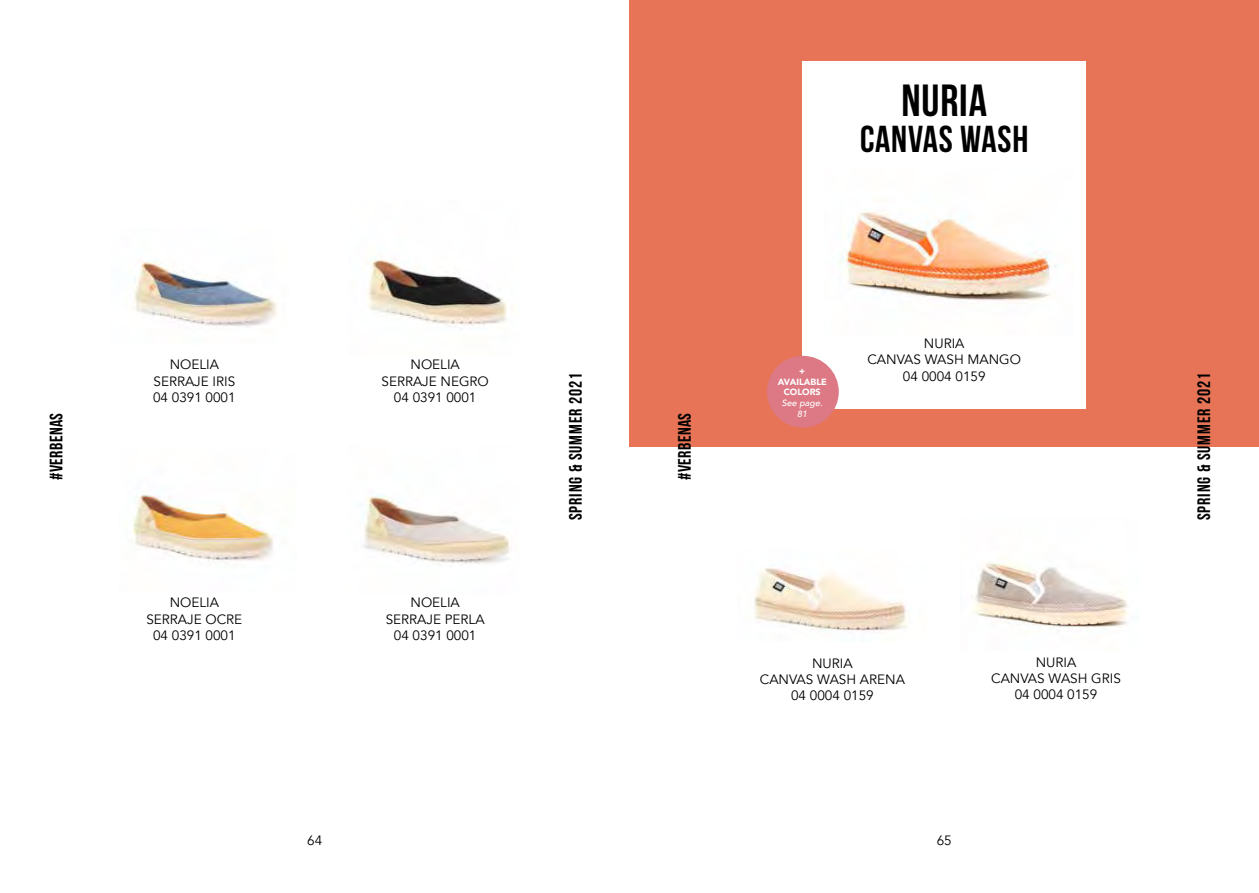
<style>
.page{position:relative;width:1259px;height:893px;background:#fff}
.page>*{position:absolute;margin:0;border:0;box-sizing:border-box;transform-origin:0 0}
.t1{font:700 45px "Bebas Neue";letter-spacing:.02em;color:#000}
.t2{font:700 37.5px "Bebas Neue";letter-spacing:.02em;color:#000}
.t3{font:700 18px "Bebas Neue";letter-spacing:.05em;color:#000}
.t4{font:700 18px "Bebas Neue";letter-spacing:.02em;color:#000}
.t5{font:13.5px/16.2px "Avenir";color:#000;text-align:center}
.t6{font:900 9px/10.8px "Avenir";color:#fff;text-align:center}
.t7{font:italic 500 9px/10.8px "Avenir";color:#fff;text-align:center}
</style>
<div class="page">
<img style="left:363px;top:495px;width:147px;height:70px">
<img style="left:368px;top:259px;width:139px;height:70px">
<img style="left:132px;top:493px;width:141px;height:68px">
<img style="left:754px;top:565px;width:153px;height:66px">
<div style="left:629px;top:0;width:630px;height:446px;background:#e77456"></div>
<div style="left:802px;top:61px;width:284px;height:348px;background:#fff"></div>
<img style="left:130px;top:260px;width:147px;height:67px">
<img style="left:839px;top:211px;width:218px;height:91px">
<img style="left:973px;top:556px;width:155px;height:76px">
<div style="left:767px;top:356px;width:72px;height:72px;background:#dc7985;border-radius:50%"></div>
<h3 class="t4" style="left:46px;top:480px;width:69px;rotate:-90deg">#VERBENAS</h3>
<h1 class="t1" style="left:901px;top:76px;width:87px">NURIA</h1>
<h2 class="t2" style="left:860px;top:118px;width:170px">CANVAS WASH</h2>
<p class="t5" style="left:153px;top:357px;width:84px">NOELIA<br>SERRAJE IRIS<br>04 0391 0001</p>
<p class="t5" style="left:146px;top:595px;width:97px">NOELIA<br>SERRAJE OCRE<br>04 0391 0001</p>
<p class="t5" style="left:381px;top:357px;width:109px">NOELIA<br>SERRAJE NEGRO<br>04 0391 0001</p>
<p class="t5" style="left:386px;top:595px;width:100px">NOELIA<br>SERRAJE PERLA<br>04 0391 0001</p>
<h3 class="t3" style="left:566px;top:520px;width:149px;rotate:-90deg">SPRING &amp; SUMMER 2021</h3>
<h3 class="t4" style="left:675px;top:480px;width:69px;rotate:-90deg">#VERBENAS</h3>
<p class="t6" style="left:777px;top:365px;width:51px">+<br>AVAILABLE<br>COLORS</p>
<p class="t7" style="left:782px;top:398px;width:42px">See page.<br>81</p>
<p class="t5" style="left:867px;top:336px;width:155px">NURIA<br>CANVAS WASH MANGO<br>04 0004 0159</p>
<p class="t5" style="left:760px;top:655px;width:147px">NURIA<br>CANVAS WASH ARENA<br>04 0004 0159</p>
<p class="t5" style="left:991px;top:654px;width:131px">NURIA<br>CANVAS WASH GRIS<br>04 0004 0159</p>
<p class="t5" style="left:307px;top:833px;width:17px">64</p>
<p class="t5" style="left:936px;top:833px;width:17px">65</p>
<h3 class="t3" style="left:1194px;top:520px;width:149px;rotate:-90deg">SPRING &amp; SUMMER 2021</h3>
</div>
